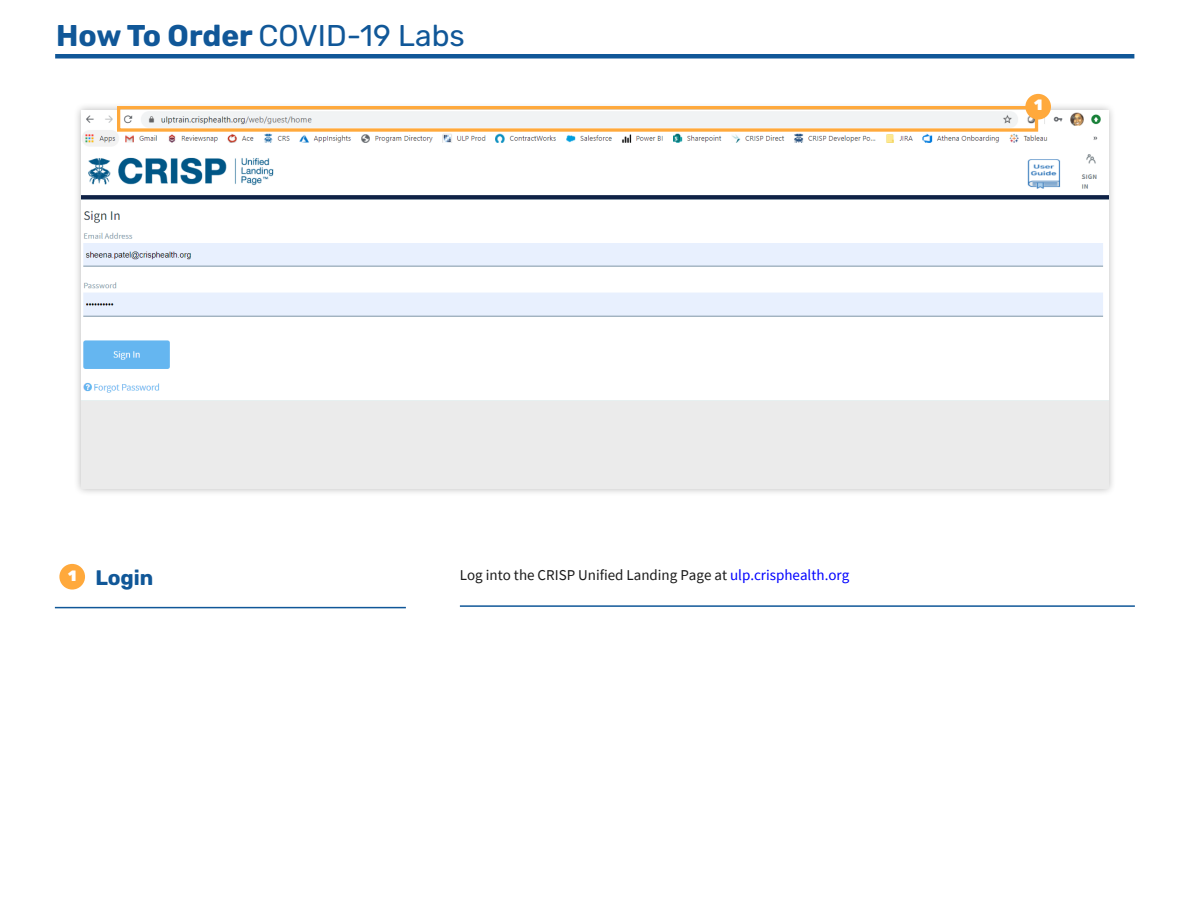
<style>
.page{position:relative;width:1188px;height:918px;background:#fff}
.page>*{position:absolute;margin:0;border:0;box-sizing:border-box;transform-origin:0 0}
.t1{font:30px "Rubik";color:#105798}
.t2{font:700 21px "Rubik";color:#105798}
.t3{font:15px "Source Sans Pro";color:#1a1a1a}
.t4{font:900 15px "Rubik";color:#fff}
.s1{font-weight:700}
.s2{color:#00f}
</style>
<div class="page">
<hr style="left:55px;top:54px;width:1079px;height:4px;background:#105798">
<hr style="left:460px;top:605px;width:675px;height:2px;background:#105798">
<hr style="left:55px;top:607px;width:351px;height:1px;background:#105798">
<div style="left:59px;top:564px;width:26px;height:26px;background:#ffa93c;border-radius:50%"></div>
<div style="left:73px;top:103px;width:1044px;height:394px;background:#000;opacity:.3"></div>
<img style="left:81px;top:111px;width:1027px;height:378px">
<div style="left:117px;top:106px;width:921px;height:26px;border:3px solid #ffa93c"></div>
<div style="left:1025px;top:94px;width:26px;height:26px;background:#ffa93c;border-radius:50%"></div>
<p class="t1" style="left:56px;top:18px;width:410px"><span class="s1">How To Order</span> COVID-19 Labs</p>
<p class="t4" style="left:68px;top:566px;width:10px">1</p>
<p class="t2" style="left:95px;top:565px;width:60px">Login</p>
<p class="t3" style="left:460px;top:565px;width:391px">Log into the CRISP Unified Landing Page at <span class="s2">ulp.crisphealth.org</span></p>
<p class="t4" style="left:1034px;top:96px;width:10px">1</p>
</div>
